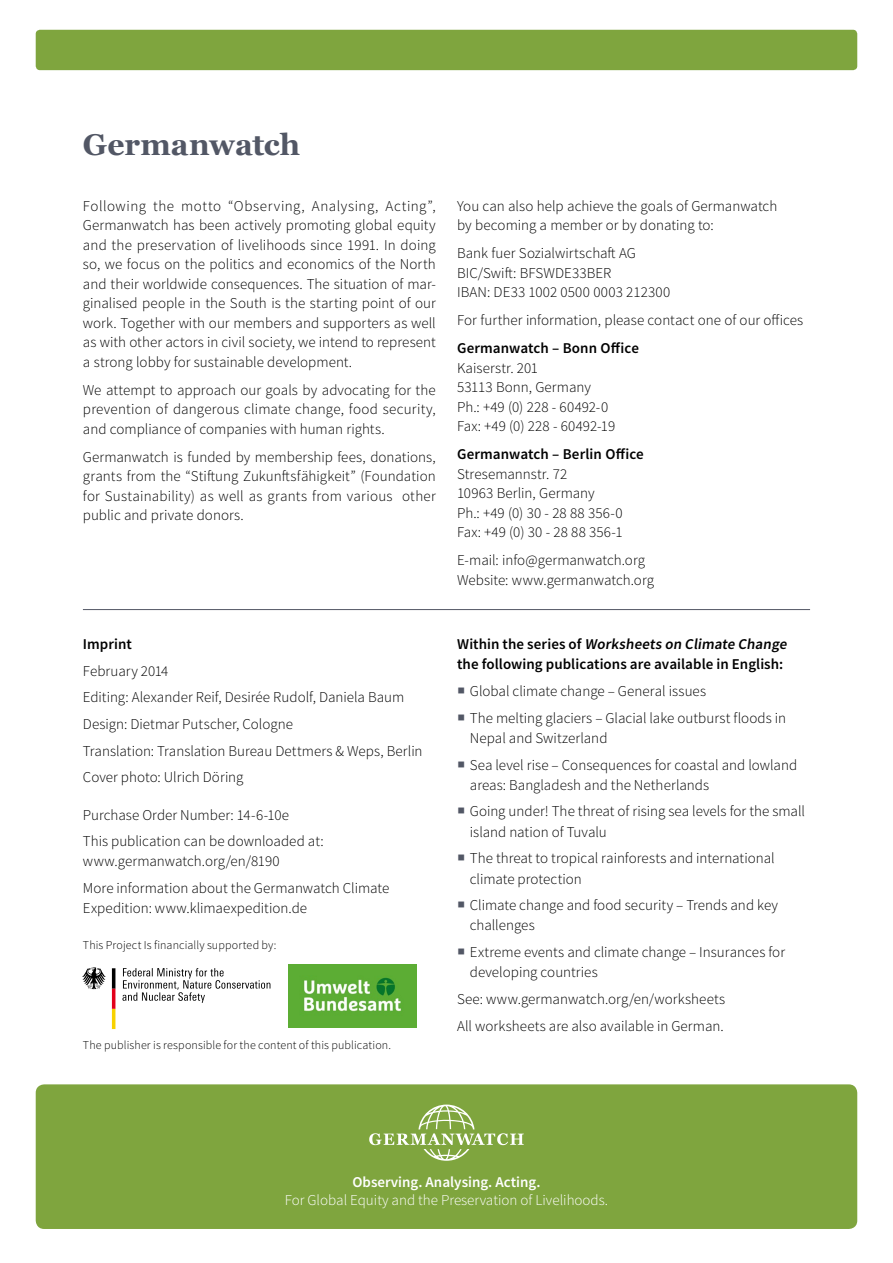
<style>
.page{position:relative;width:893px;height:1263px;background:#fff}
.page>*{position:absolute;margin:0;border:0;box-sizing:border-box;transform-origin:0 0}
.AB-fließ_2013{font:700 30px "Georgia";letter-spacing:-.005em;color:#525765}
.AB-fließ_2013-2{font:300 15px/19.5px "Source Sans Pro";color:#000}
.t1{font:600 15px/20.2px "Source Sans Pro";letter-spacing:.005em;color:#000}
.t2{font:300 15px "Source Sans Pro";color:#fff}
.t3{font:600 15px "Source Sans Pro";color:#fff}
.t4{font:300 12px "Source Sans Pro";letter-spacing:.01em;color:#000}
.s1{font-weight:600}
.s2{color:#525765}
</style>
<div class="page">
<div style="left:36px;top:30px;width:821px;height:40px;background:#7fa53e;border-radius:4px"></div>
<div style="left:36px;top:1084px;width:821px;height:145px;background:#7fa53e;border-radius:9px"></div>
<svg style="left:369px;top:1104px;width:155px;height:57px"></svg>
<hr style="left:83px;top:609px;width:727px;height:1px;background:#525765">
<svg style="left:82px;top:967px;width:24px;height:22px"></svg>
<svg style="left:112px;top:968px;width:3px;height:61px"></svg>
<svg style="left:122px;top:968px;width:148px;height:35px"></svg>
<img style="left:289px;top:964px;width:128px;height:64px">
<p class="AB-fließ_2013" style="left:83px;top:125px;width:219px">Germanwatch</p>
<p class="AB-fließ_2013-2" style="left:83px;top:196px;width:354px;text-align:justify">Following the motto “Observing, Analysing, Acting”, Germanwatch has been actively promoting global equity and the preservation of livelihoods since 1991. In doing so, we focus on the politics and economics of the North and their worldwide consequences. The situation of mar&shy;ginalised people in the South is the starting point of our work. Together with our members and supporters as well as with other actors in civil society, we intend to represent a strong lobby for sustainable development.</p>
<p class="AB-fließ_2013-2" style="left:83px;top:380px;width:354px;text-align:justify">We attempt to approach our goals by advocating for the prevention of dangerous climate change, food security, and compliance of companies with human rights.</p>
<p class="AB-fließ_2013-2" style="left:83px;top:447px;width:354px;text-align:justify">Germanwatch is funded by membership fees, donations, grants from the “Stiftung Zukunftsfähigkeit” (Foundation for Sustainability) as well as grants from various other public and private donors.</p>
<p class="t1" style="left:83px;top:634px;width:51px">Imprint</p>
<p class="AB-fließ_2013-2" style="left:83px;top:661px;width:87px">February 2014</p>
<p class="AB-fließ_2013-2" style="left:83px;top:688px;width:323px">Editing: Alexander Reif, Desirée Rudolf, Daniela Baum</p>
<p class="AB-fließ_2013-2" style="left:83px;top:714px;width:212px">Design: Dietmar Putscher, Cologne</p>
<p class="AB-fließ_2013-2" style="left:83px;top:741px;width:341px">Translation: Translation Bureau Dettmers &amp; Weps, Berlin</p>
<p class="AB-fließ_2013-2" style="left:83px;top:768px;width:162px">Cover photo: Ulrich Döring</p>
<p class="AB-fließ_2013-2" style="left:83px;top:805px;width:208px">Purchase Order Number: 14-6-10e</p>
<p class="AB-fließ_2013-2" style="left:83px;top:831px;width:242px;line-height:20.2px">This publication can be downloaded at: www.germanwatch.org/en/8190</p>
<p class="AB-fließ_2013-2" style="left:83px;top:878px;width:308px;line-height:20.2px">More information about the Germanwatch Climate<br>Expedition: www.klimaexpedition.de</p>
<p class="t4" style="left:83px;top:938px;width:195px">This Project Is financially supported by:</p>
<p class="t4" style="left:83px;top:1037px;width:310px">The publisher is responsible for the content of this publication.</p>
<p class="AB-fließ_2013-2" style="left:457px;top:196px;width:322px">You can also help achieve the goals of Germanwatch by becoming a member or by donating to:</p>
<p class="AB-fließ_2013-2" style="left:457px;top:243px;width:215px">Bank fuer Sozialwirtschaft AG<br>BIC/Swift: BFSWDE33BER<br>IBAN: DE33 1002 0500 0003 212300</p>
<p class="AB-fließ_2013-2" style="left:457px;top:310px;width:348px">For further information, please contact one of our offices</p>
<p class="AB-fließ_2013-2" style="left:457px;top:338px;width:183px"><span class="s1">Germanwatch – Bonn Office<br></span>Kaiserstr. 201<br>53113 Bonn, Germany<br>Ph.: +49 (0) 228 - 60492-0<br>Fax: +49 (0) 228 - 60492-19</p>
<p class="AB-fließ_2013-2" style="left:457px;top:444px;width:188px"><span class="s1">Germanwatch – Berlin Office<br></span>Stresemannstr. 72<br>10963 Berlin, Germany<br>Ph.: +49 (0) 30 - 28 88 356-0<br>Fax: +49 (0) 30 - 28 88 356-1</p>
<p class="AB-fließ_2013-2" style="left:457px;top:550px;width:199px">E-mail: info@germanwatch.org<br>Website: www.germanwatch.org</p>
<p class="t1" style="left:457px;top:634px;width:334px">W i t h i n t h e s e ri es of Worksheets on Climate Change the following publications are available in English:</p>
<p class="AB-fließ_2013-2" style="left:457px;top:681px;width:251px"><span class="s2">○</span> Global climate change – General issues</p>
<p class="AB-fließ_2013-2" style="left:470px;top:708px;width:318px;line-height:20.2px;text-indent:-13px"><span class="s2">○</span> The melting glaciers – Glacial lake outburst floods in<br>Nepal and Switzerland</p>
<p class="AB-fließ_2013-2" style="left:470px;top:754px;width:329px;line-height:20.2px;text-indent:-13px"><span class="s2">○</span> Sea level rise – Consequences for coastal and lowland areas: Bangladesh and the Netherlands</p>
<p class="AB-fließ_2013-2" style="left:470px;top:801px;width:337px;line-height:20.2px;text-indent:-13px"><span class="s2">○</span> Going under! The threat of rising sea levels for the small island nation of Tuvalu</p>
<p class="AB-fließ_2013-2" style="left:470px;top:848px;width:306px;line-height:20.2px;text-indent:-13px"><span class="s2">○</span> The threat to tropical rainforests and international climate protection</p>
<p class="AB-fließ_2013-2" style="left:470px;top:895px;width:310px;line-height:20.2px;text-indent:-13px"><span class="s2">○</span> Climate change and food security – Trends and key challenges</p>
<p class="AB-fließ_2013-2" style="left:470px;top:942px;width:317px;line-height:20.2px;text-indent:-13px"><span class="s2">○</span> Extreme events and climate change – Insurances for developing countries</p>
<p class="AB-fließ_2013-2" style="left:457px;top:989px;width:270px">See: www.germanwatch.org/en/worksheets</p>
<p class="AB-fließ_2013-2" style="left:457px;top:1016px;width:268px">All worksheets are also available in German.</p>
<p class="t3" style="left:352px;top:1173px;width:189px">Observing. Analysing. Acting.</p>
<p class="t2" style="left:285px;top:1191px;width:325px">For Global Equity and the Preservation of Livelihoods.</p>
</div>
